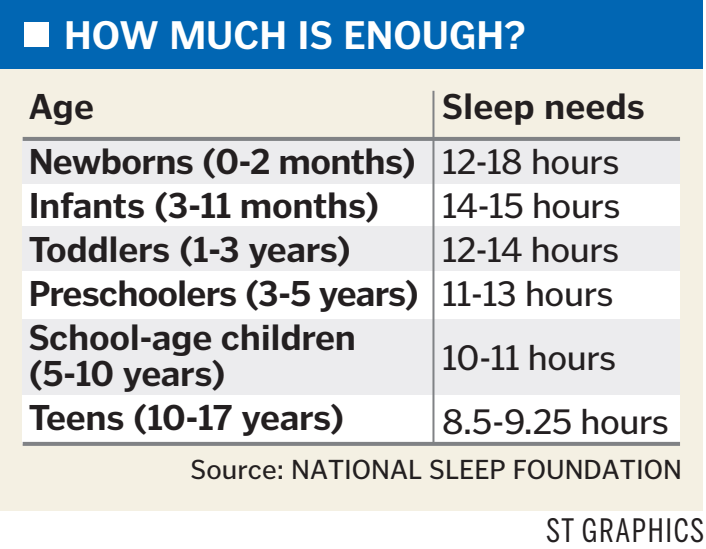
<style>
.page{position:relative;width:706px;height:549px;background:#fff}
.page>*{position:absolute;margin:0;border:0;box-sizing:border-box;transform-origin:0 0}
.t1{font:700 40px "Poynter Gothic Text";color:#fff}
.t2{font:700 36px/44px "Poynter Gothic Text";letter-spacing:-.01em;color:#231f20}
.t3{font:36px/44px "Poynter Gothic Text";letter-spacing:-.01em;color:#231f20;text-align:justify}
.t4{font:32px "Benton Sans Comp";letter-spacing:.05em;color:#231f20}
.t5{font:28px "Poynter Gothic Text";color:#231f20}
</style>
<div class="page">
<div style="left:0;top:0;width:702px;height:510px;background:#f4f0e3"></div>
<div style="left:23px;top:139px;width:656px;height:304px;background:#fff"></div>
<div style="left:0;top:0;width:702px;height:68px;background:#0166b3"></div>
<div style="left:23px;top:139px;width:656px;height:44px;background:#ececee"></div>
<div style="left:23px;top:226px;width:656px;height:44px;background:#ececee"></div>
<div style="left:23px;top:319px;width:656px;height:76px;background:#ececee"></div>
<hr style="left:23px;top:137px;width:656px;height:4px;background:#808285">
<svg style="left:23px;top:441px;width:656px;height:4px;fill:#808285"></svg>
<hr style="left:432px;top:91px;width:2px;height:351px;background:#808285">
<div style="left:24px;top:22px;width:24px;height:25px;background:#fff"></div>
<p class="t1" style="left:64px;top:12px;width:463px">HOW MUCH IS ENOUGH?</p>
<p class="t2" style="left:29px;top:84px;width:67px">Age</p>
<p class="t2" style="left:29px;top:139px;width:391px">Newborns (0-2 months)<br>Infants (3-11 months)<br>Toddlers (1-3 years)<br>Preschoolers (3-5 years)<br>School-age children</p>
<p class="t2" style="left:29px;top:351px;width:317px">(5-10 years)<br>Teens (10-17 years)</p>
<p class="t2" style="left:442px;top:84px;width:204px">Sleep needs</p>
<p class="t3" style="left:442px;top:139px;width:180px">12-18 hours 14-15 hours 12-14 hours 11-13 hours</p>
<p class="t3" style="left:442px;top:325px;width:228px;line-height:64px">10-11 hours<br>8.5-9.25 hours</p>
<p class="t5" style="left:190px;top:453px;width:493px">Source: NATIONAL SLEEP FOUNDATION</p>
<p class="t4" style="left:546px;top:512px;width:160px">ST GRAPHICS</p>
</div>
